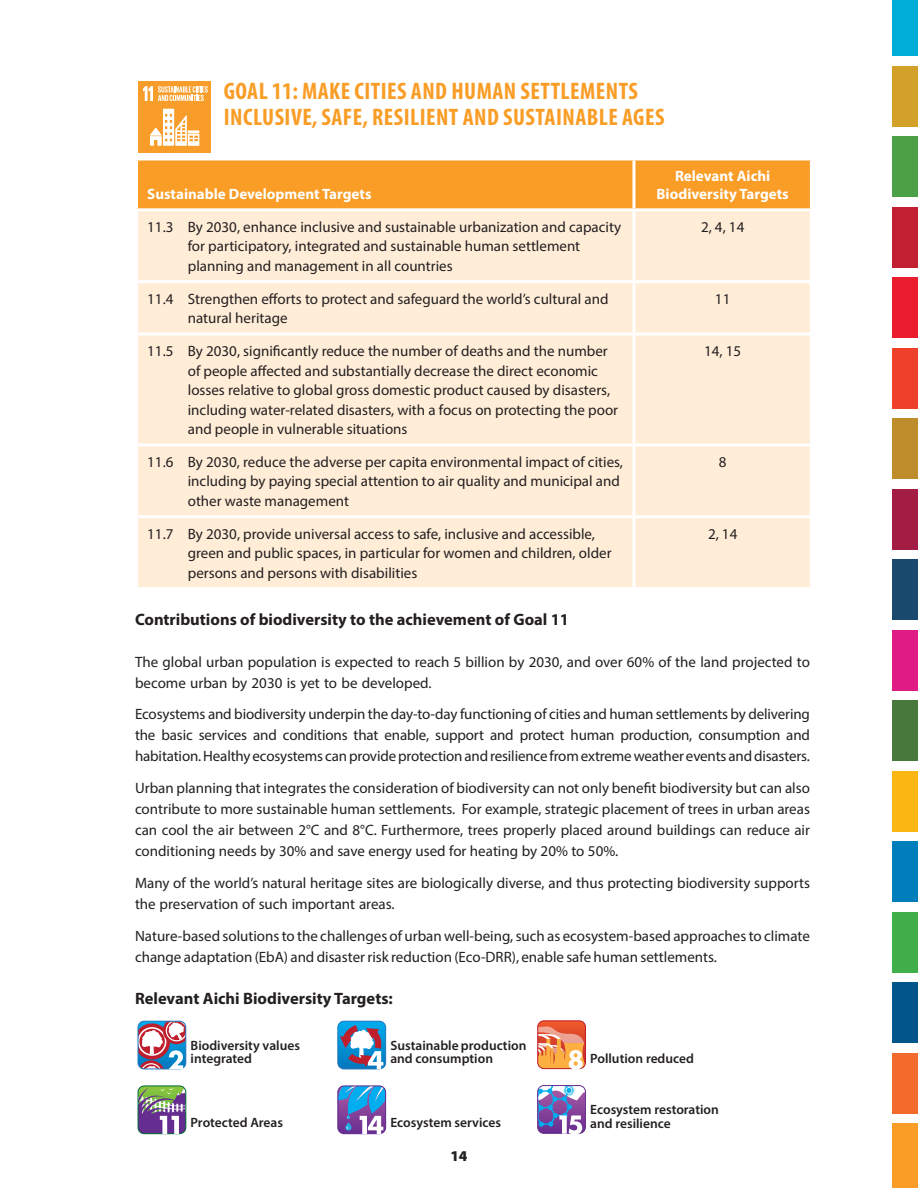
<style>
.page{position:relative;width:918px;height:1188px;background:#fff}
.page>*{position:absolute;margin:0;border:0;box-sizing:border-box;transform-origin:0 0}
.t1{font:700 condensed 24px/25.5px "Myriad Pro";letter-spacing:.02em;color:#f99d26}
.Body_Text{font:700 16.5px "Myriad Pro";color:#231f20}
.Body_Text-2{font:15px/19.5px "Myriad Pro";color:#231f20}
.Body_Text-3{font:700 15px/18px "Myriad Pro";color:#fff;text-align:center}
.t2{font:900 15px "Myriad Pro";color:#231f20}
.Table_Text{font:600 13.5px/13.5px "Myriad Pro";color:#231f20}
</style>
<div class="page">
<div style="left:892px;top:66px;width:26px;height:60px;background:#d3a02a"></div>
<div style="left:892px;top:278px;width:26px;height:60px;background:#eb1c2d"></div>
<div style="left:892px;top:207px;width:26px;height:60px;background:#c31f33"></div>
<div style="left:892px;top:348px;width:26px;height:60px;background:#ef412a"></div>
<div style="left:892px;top:137px;width:26px;height:60px;background:#4ca045"></div>
<div style="left:892px;top:0;width:26px;height:56px;background:#00add9"></div>
<div style="left:892px;top:771px;width:26px;height:60px;background:#fdb714"></div>
<div style="left:892px;top:489px;width:26px;height:60px;background:#a31c44"></div>
<div style="left:892px;top:1053px;width:26px;height:60px;background:#f26a2c"></div>
<div style="left:892px;top:630px;width:26px;height:60px;background:#e01c84"></div>
<div style="left:892px;top:1124px;width:26px;height:64px;background:#f99d26"></div>
<div style="left:892px;top:419px;width:26px;height:60px;background:#bf8c2c"></div>
<div style="left:892px;top:701px;width:26px;height:60px;background:#49783c"></div>
<div style="left:892px;top:842px;width:26px;height:60px;background:#007dbb"></div>
<div style="left:892px;top:912px;width:26px;height:60px;background:#40ae49"></div>
<div style="left:892px;top:983px;width:26px;height:60px;background:#00558a"></div>
<div style="left:892px;top:560px;width:26px;height:60px;background:#19496c"></div>
<div style="left:136px;top:160px;width:675px;height:48px;background:#f99d26"></div>
<div style="left:138px;top:211px;width:672px;height:376px;background:#ffedd8"></div>
<hr style="left:135px;top:161px;width:3px;height:47px;background:#fff">
<hr style="left:632px;top:161px;width:3px;height:47px;background:#fff">
<hr style="left:810px;top:161px;width:3px;height:47px;background:#fff">
<hr style="left:632px;top:211px;width:3px;height:69px;background:#fff">
<hr style="left:135px;top:280px;width:499px;height:3px;background:#fff">
<hr style="left:634px;top:280px;width:179px;height:3px;background:#fff">
<hr style="left:632px;top:283px;width:3px;height:50px;background:#fff">
<hr style="left:135px;top:333px;width:499px;height:3px;background:#fff">
<hr style="left:634px;top:333px;width:179px;height:3px;background:#fff">
<hr style="left:632px;top:336px;width:3px;height:107px;background:#fff">
<hr style="left:135px;top:443px;width:499px;height:3px;background:#fff">
<hr style="left:634px;top:443px;width:179px;height:3px;background:#fff">
<hr style="left:632px;top:446px;width:3px;height:69px;background:#fff">
<hr style="left:135px;top:515px;width:499px;height:3px;background:#fff">
<hr style="left:634px;top:515px;width:179px;height:3px;background:#fff">
<hr style="left:632px;top:518px;width:3px;height:69px;background:#fff">
<div style="left:138px;top:81px;width:72px;height:71px;background:#f99d2a"></div>
<svg style="left:150px;top:109px;width:49px;height:37px"></svg>
<svg style="left:143px;top:86px;width:65px;height:15px"></svg>
<svg style="left:138px;top:1021px;width:48px;height:48px"></svg>
<svg style="left:338px;top:1020px;width:48px;height:49px"></svg>
<div style="left:537px;top:1020px;width:49px;height:49px;border:1px solid #bf1e2d;border-radius:6px"></div>
<svg style="left:538px;top:1021px;width:48px;height:49px;background:#ee9363"></svg>
<div style="left:537px;top:1085px;width:49px;height:49px;border:1px solid #662d91;border-radius:6px"></div>
<svg style="left:538px;top:1086px;width:47px;height:48px"></svg>
<svg style="left:138px;top:1086px;width:48px;height:48px;background:#847d8d"></svg>
<svg style="left:338px;top:1086px;width:48px;height:48px;background:#6183c6"></svg>
<p class="t1" style="left:224px;top:78px;width:442px">GOAL 11: MAKE CITIES AND HUMAN SETTLEMENTS<br>INCLUSIVE, SAFE, RESILIENT AND SUSTAINABLE AGES</p>
<p class="Body_Text-3" style="left:147px;top:185px;width:226px">Sustainable Development Targets</p>
<p class="Body_Text-3" style="left:657px;top:167px;width:134px">Relevant Aichi<br>Biodiversity Targets</p>
<p class="Body_Text-2" style="left:188px;top:217px;width:435px;text-indent:-40px">11.3 By 2030, enhance inclusive and sustainable urbanization and capacity for participatory, integrated and sustainable human settlement planning and management in all countries</p>
<p class="Body_Text-2" style="left:701px;top:217px;width:45px">2, 4, 14</p>
<p class="Body_Text-2" style="left:188px;top:289px;width:422px;text-indent:-40px">11.4 Strengthen efforts to protect and safeguard the world’s cultural and natural heritage</p>
<p class="Body_Text-2" style="left:715px;top:289px;width:17px">11</p>
<p class="Body_Text-2" style="left:188px;top:341px;width:432px;text-indent:-40px">11.5 By 2030, significantly reduce the number of deaths and the number of people affected and substantially decrease the direct economic losses relative to global gross domestic product caused by disasters, including water-related disasters, with a focus on protecting the poor and people in vulnerable situations</p>
<p class="Body_Text-2" style="left:704px;top:341px;width:39px">14, 15</p>
<p class="Body_Text-2" style="left:188px;top:452px;width:437px;text-indent:-40px">11.6 By 2030, reduce the adverse per capita environmental impact of cities, including by paying special attention to air quality and municipal and other waste management</p>
<p class="Body_Text-2" style="left:719px;top:452px;width:9px">8</p>
<p class="Body_Text-2" style="left:188px;top:524px;width:425px;text-indent:-40px">11.7 By 2030, provide universal access to safe, inclusive and accessible, green and public spaces, in particular for women and children, older persons and persons with disabilities</p>
<p class="Body_Text-2" style="left:708px;top:524px;width:31px">2, 14</p>
<p class="Body_Text" style="left:135px;top:609px;width:436px">Contributions of biodiversity to the achievement of Goal 11</p>
<p class="Body_Text-2" style="left:135px;top:651px;width:676px;line-height:21px">The global urban population is expected to reach 5 billion by 2030, and over 60% of the land projected to become urban by 2030 is yet to be developed.</p>
<p class="Body_Text-2" style="left:135px;top:704px;width:677px;line-height:21px;text-align:justify">Ecosystems and biodiversity underpin the day-to-day functioning of cities and human settlements by delivering the basic services and conditions that enable, support and protect human production, consumption and habitation. Healthy ecosystems can provide protection and resilience from extreme weather events and disasters.</p>
<p class="Body_Text-2" style="left:135px;top:777px;width:677px;line-height:21px;text-align:justify">Urban planning that integrates the consideration of biodiversity can not only benefit biodiversity but can also contribute to more sustainable human settlements. For example, strategic placement of trees in urban areas can cool the air between 2°C and 8°C. Furthermore, trees properly placed around buildings can reduce air conditioning needs by 30% and save energy used for heating by 20% to 50%.</p>
<p class="Body_Text-2" style="left:135px;top:872px;width:676px;line-height:21px">Many of the world’s natural heritage sites are biologically diverse, and thus protecting biodiversity supports the preservation of such important areas.</p>
<p class="Body_Text-2" style="left:135px;top:925px;width:676px;line-height:21px">Nature-based solutions to the challenges of urban well-being, such as ecosystem-based approaches to climate change adaptation (EbA) and disaster risk reduction (Eco-DRR), enable safe human settlements.</p>
<p class="Body_Text" style="left:135px;top:988px;width:259px">Relevant Aichi Biodiversity Targets:</p>
<p class="Table_Text" style="left:191px;top:1038px;width:111px">Biodiversity values integrated</p>
<p class="Table_Text" style="left:390px;top:1038px;width:138px">Sustainable production and consumption</p>
<p class="Table_Text" style="left:590px;top:1051px;width:105px">Pollution reduced</p>
<p class="Table_Text" style="left:590px;top:1103px;width:130px">Ecosystem restoration</p>
<p class="Table_Text" style="left:191px;top:1116px;width:94px">Protected Areas</p>
<p class="Table_Text" style="left:390px;top:1116px;width:112px">Ecosystem services</p>
<p class="Table_Text" style="left:590px;top:1116px;width:82px">and resilience</p>
<p class="t2" style="left:450px;top:1147px;width:19px">14</p>
</div>
